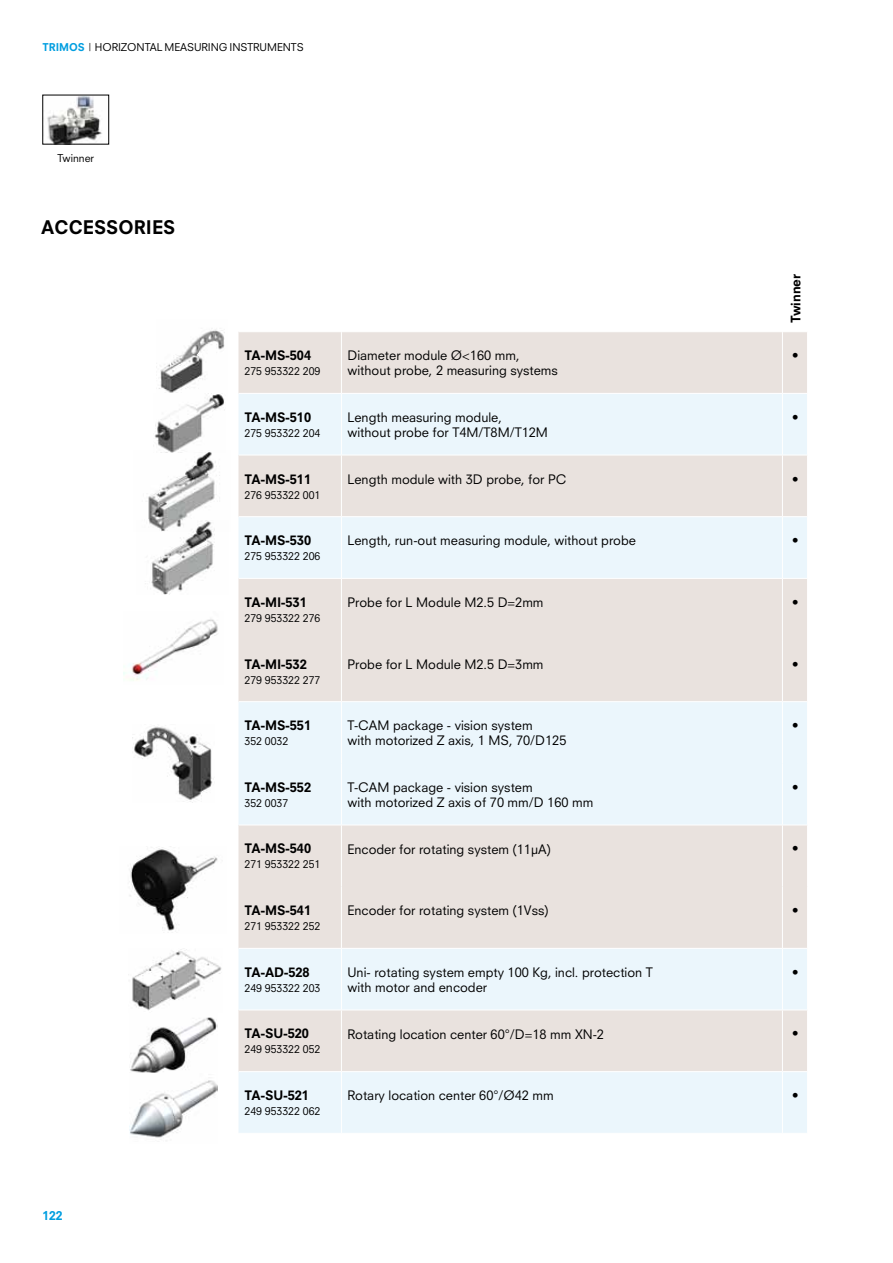
<style>
.page{position:relative;width:893px;height:1263px;background:#fff}
.page>*{position:absolute;margin:0;border:0;box-sizing:border-box;transform-origin:0 0}
.t1{font:800 18.3px "Neuzeit S";color:#000}
.t2{font:12.75px/15px "Neuzeit S";color:#000}
.t3{font:800 12.75px "Neuzeit S";color:#000}
.t4{font:800 12px "Neuzeit S";color:#009ee0}
.t5{font:10.5px "Neuzeit S";color:#000}
.s1{font-weight:800;color:#009ee0}
</style>
<div class="page">
<img style="left:130px;top:1017px;width:87px;height:56px">
<img style="left:130px;top:1080px;width:87px;height:58px">
<img style="left:128px;top:949px;width:94px;height:62px">
<img style="left:129px;top:846px;width:89px;height:85px">
<img style="left:124px;top:619px;width:94px;height:62px">
<img style="left:134px;top:726px;width:79px;height:76px">
<img style="left:151px;top:531px;width:64px;height:63px">
<img style="left:159px;top:329px;width:66px;height:65px">
<img style="left:155px;top:394px;width:70px;height:56px">
<img style="left:148px;top:450px;width:72px;height:81px">
<img style="left:47px;top:97px;width:55px;height:45px">
<div style="left:43px;top:95px;width:66px;height:49px;border:1px solid #000"></div>
<div style="left:238px;top:332px;width:569px;height:61px;background:#e9e2de"></div>
<svg style="left:238px;top:394px;width:569px;height:739px;fill:#ebf6fc"></svg>
<hr style="left:341px;top:332px;width:1px;height:61px;background:#fff">
<hr style="left:782px;top:332px;width:1px;height:61px;background:#fff">
<hr style="left:341px;top:394px;width:1px;height:61px;background:#fff">
<hr style="left:782px;top:394px;width:1px;height:61px;background:#fff">
<hr style="left:341px;top:455px;width:1px;height:61px;background:#fff">
<hr style="left:782px;top:455px;width:1px;height:61px;background:#fff">
<hr style="left:341px;top:517px;width:1px;height:61px;background:#fff">
<hr style="left:782px;top:517px;width:1px;height:61px;background:#fff">
<hr style="left:341px;top:579px;width:1px;height:61px;background:#fff">
<hr style="left:782px;top:579px;width:1px;height:61px;background:#fff">
<hr style="left:341px;top:640px;width:1px;height:61px;background:#fff">
<hr style="left:782px;top:640px;width:1px;height:61px;background:#fff">
<hr style="left:341px;top:702px;width:1px;height:61px;background:#fff">
<hr style="left:782px;top:702px;width:1px;height:61px;background:#fff">
<hr style="left:341px;top:763px;width:1px;height:62px;background:#fff">
<hr style="left:782px;top:763px;width:1px;height:62px;background:#fff">
<hr style="left:341px;top:825px;width:1px;height:62px;background:#fff">
<hr style="left:782px;top:825px;width:1px;height:62px;background:#fff">
<hr style="left:341px;top:887px;width:1px;height:61px;background:#fff">
<hr style="left:782px;top:887px;width:1px;height:61px;background:#fff">
<hr style="left:341px;top:949px;width:1px;height:60px;background:#fff">
<hr style="left:782px;top:949px;width:1px;height:60px;background:#fff">
<hr style="left:341px;top:1010px;width:1px;height:61px;background:#fff">
<hr style="left:782px;top:1010px;width:1px;height:61px;background:#fff">
<hr style="left:341px;top:1072px;width:1px;height:61px;background:#fff">
<hr style="left:782px;top:1072px;width:1px;height:61px;background:#fff">
<hr style="left:239px;top:455px;width:102px;height:1px;background:#fff">
<hr style="left:341px;top:455px;width:441px;height:1px;background:#fff">
<svg style="left:783px;top:455px;width:24px;height:1px"></svg>
<hr style="left:239px;top:516px;width:102px;height:1px;background:#fff">
<hr style="left:341px;top:516px;width:441px;height:1px;background:#fff">
<svg style="left:782px;top:516px;width:25px;height:1px"></svg>
<hr style="left:239px;top:578px;width:102px;height:1px;background:#fff">
<hr style="left:341px;top:578px;width:441px;height:1px;background:#fff">
<svg style="left:782px;top:578px;width:25px;height:1px"></svg>
<hr style="left:239px;top:701px;width:102px;height:1px;background:#fff">
<hr style="left:341px;top:701px;width:441px;height:1px;background:#fff">
<svg style="left:782px;top:701px;width:25px;height:1px"></svg>
<hr style="left:239px;top:825px;width:102px;height:1px;background:#fff">
<hr style="left:341px;top:825px;width:441px;height:1px;background:#fff">
<svg style="left:783px;top:825px;width:24px;height:1px"></svg>
<hr style="left:239px;top:948px;width:102px;height:1px;background:#fff">
<hr style="left:341px;top:948px;width:441px;height:1px;background:#fff">
<svg style="left:782px;top:948px;width:25px;height:1px"></svg>
<hr style="left:239px;top:1009px;width:102px;height:1px;background:#fff">
<hr style="left:341px;top:1009px;width:441px;height:1px;background:#fff">
<svg style="left:782px;top:1009px;width:25px;height:1px"></svg>
<hr style="left:239px;top:1071px;width:102px;height:1px;background:#fff">
<hr style="left:341px;top:1071px;width:441px;height:1px;background:#fff">
<svg style="left:782px;top:1071px;width:25px;height:1px"></svg>
<p class="t5" style="left:43px;top:41px;width:263px"><span class="s1">TRI MOS</span> | HORIZONTAL MEASURING INSTRUMENTS</p>
<p class="t5" style="left:57px;top:152px;width:38px">Twinner</p>
<h1 class="t1" style="left:41px;top:216px;width:15px">ACC</h1>
<h1 class="t1" style="left:83px;top:216px;width:81px">ESSORIES</h1>
<p class="t4" style="left:43px;top:1209px;width:22px">122</p>
<p class="t3" style="left:788px;top:323px;width:51px;rotate:-90deg">TWINNER</p>
<p class="t3" style="left:244px;top:348px;width:68px">TA-MS-504</p>
<p class="t5" style="left:244px;top:365px;width:77px">275 953322 209</p>
<p class="t2" style="left:347px;top:348px;width:212px">Diameter module Ø&lt;160 mm, without probe, 2 measuring systems</p>
<p class="t3" style="left:792px;top:348px;width:8px">•</p>
<p class="t3" style="left:244px;top:409px;width:68px">TA-MS-510</p>
<p class="t5" style="left:244px;top:427px;width:77px">275 953322 204</p>
<p class="t2" style="left:347px;top:410px;width:202px">Length measuring module, without probe for T4M/T8M/T12M</p>
<p class="t3" style="left:792px;top:409px;width:8px">•</p>
<p class="t3" style="left:244px;top:471px;width:68px">TA-MS-511</p>
<p class="t5" style="left:244px;top:488px;width:77px">276 953322 001</p>
<p class="t2" style="left:347px;top:471px;width:221px">Length module with 3D probe, for PC</p>
<p class="t3" style="left:792px;top:471px;width:8px">•</p>
<p class="t3" style="left:244px;top:533px;width:68px">TA-MS-530</p>
<p class="t5" style="left:244px;top:550px;width:77px">275 953322 206</p>
<p class="t2" style="left:347px;top:533px;width:290px">Length, run-out measuring module, without probe</p>
<p class="t3" style="left:792px;top:533px;width:8px">•</p>
<p class="t3" style="left:244px;top:594px;width:64px">TA-MI-531</p>
<p class="t5" style="left:244px;top:611px;width:77px">279 953322 276</p>
<p class="t2" style="left:347px;top:594px;width:198px">Probe for L Module M2.5 D=2mm</p>
<p class="t3" style="left:792px;top:594px;width:8px">•</p>
<p class="t3" style="left:244px;top:656px;width:64px">TA-MI -532</p>
<p class="t5" style="left:244px;top:673px;width:77px">279 953322 277</p>
<p class="t2" style="left:347px;top:656px;width:198px">Probe for L Module M2.5 D=3mm</p>
<p class="t3" style="left:792px;top:656px;width:8px">•</p>
<p class="t3" style="left:244px;top:718px;width:68px">TA-MS-551</p>
<p class="t5" style="left:244px;top:735px;width:45px">352 0032</p>
<p class="t2" style="left:347px;top:718px;width:220px">T-CAM package - vision system<br>with motorized Z axis, 1 MS, 70/D125</p>
<p class="t3" style="left:792px;top:718px;width:8px">•</p>
<p class="t3" style="left:244px;top:779px;width:68px">TA-MS-552</p>
<p class="t5" style="left:244px;top:796px;width:45px">352 0037</p>
<p class="t2" style="left:347px;top:779px;width:247px">T-CAM package - vision system<br>with motorized Z axis of 70 mm/D 160 mm</p>
<p class="t3" style="left:792px;top:779px;width:8px">•</p>
<p class="t3" style="left:244px;top:841px;width:68px">TA-MS-540</p>
<p class="t5" style="left:244px;top:858px;width:77px">271 953322 251</p>
<p class="t2" style="left:347px;top:841px;width:205px">Encoder for rotating system (11μA)</p>
<p class="t3" style="left:792px;top:841px;width:8px">•</p>
<p class="t3" style="left:244px;top:903px;width:68px">TA-MS-541</p>
<p class="t5" style="left:244px;top:920px;width:77px">271 953322 252</p>
<p class="t2" style="left:347px;top:903px;width:203px">Encoder for rotating system (1Vss)</p>
<p class="t3" style="left:792px;top:903px;width:8px">•</p>
<p class="t3" style="left:244px;top:964px;width:67px">TA-AD-528</p>
<p class="t5" style="left:244px;top:981px;width:77px">249 953322 203</p>
<p class="t2" style="left:347px;top:964px;width:307px">Uni- rotating system empty 100 Kg, incl. protection T with motor and encoder</p>
<p class="t3" style="left:792px;top:964px;width:8px">•</p>
<p class="t3" style="left:244px;top:1026px;width:66px">TA-SU-520</p>
<p class="t5" style="left:244px;top:1043px;width:77px">249 953322 052</p>
<p class="t2" style="left:347px;top:1026px;width:258px">Rotating location center 60°/D=18 mm XN-2</p>
<p class="t3" style="left:792px;top:1026px;width:8px">•</p>
<p class="t3" style="left:244px;top:1087px;width:66px">TA-SU-521</p>
<p class="t5" style="left:244px;top:1105px;width:77px">249 953322 062</p>
<p class="t2" style="left:347px;top:1088px;width:208px">Rotary location center 60°/Ø42 mm</p>
<p class="t3" style="left:792px;top:1087px;width:8px">•</p>
</div>
